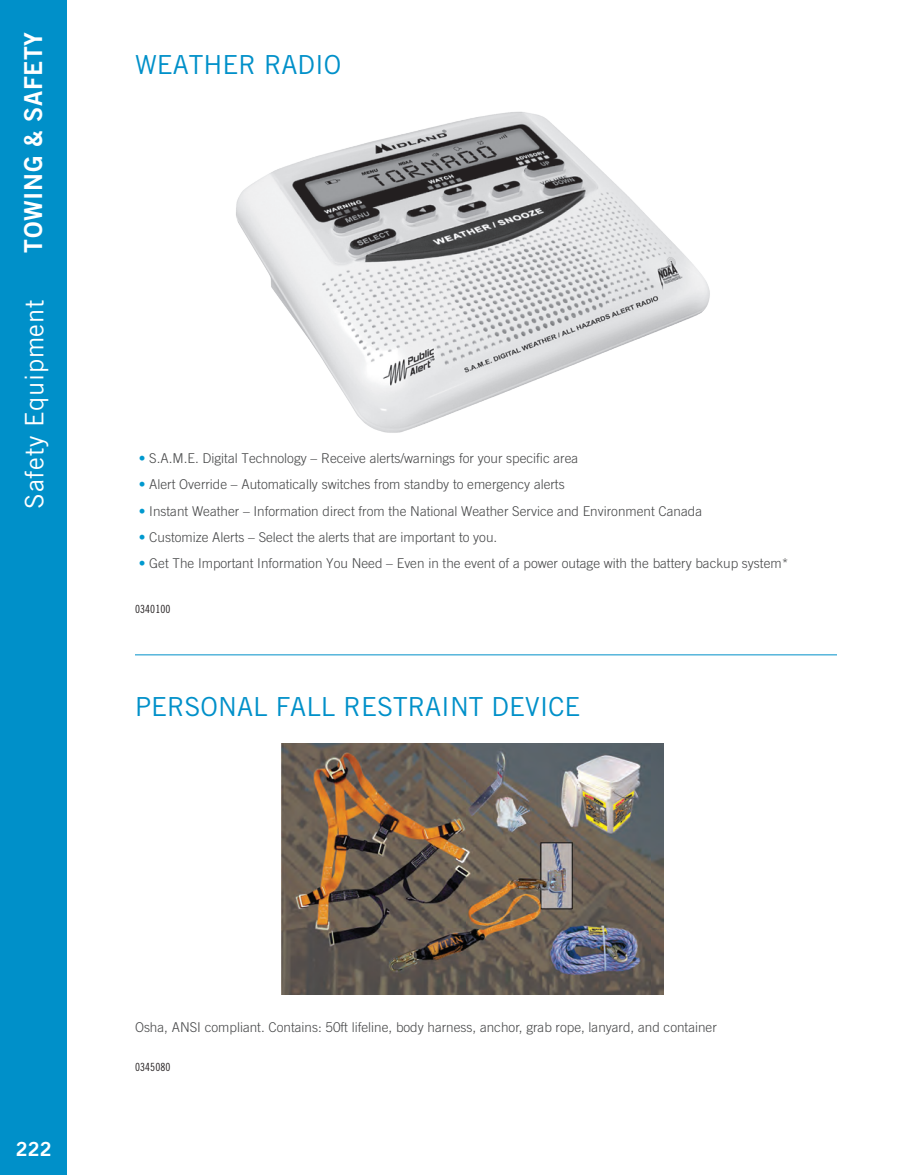
<style>
.page{position:relative;width:918px;height:1175px;background:#fff}
.page>*{position:absolute;margin:0;border:0;box-sizing:border-box;transform-origin:0 0}
.headline{font:26.25px "Trade Gothic";color:#0090c9}
.t1{font:25.5px "Trade Gothic";letter-spacing:.025em;color:#fff}
.t2{font:24.75px "Trade Gothic Bold Two";letter-spacing:.025em;color:#fff}
.t3{font:19.5px "Trade Gothic Bold Two";color:#fff}
.body_copy{font:300 13.5px "Trade Gothic";color:#464748}
.body_copy__no_spac{font:300 13.5px "Trade Gothic";color:#464748}
.Part___s{font:11.25px "Trade Gothic Cond Eighteen";letter-spacing:.01em;color:#231f20}
.s1{color:#0099cf}
</style>
<div class="page">
<div style="left:0;top:0;width:68px;height:1174px;background:#0090c9"></div>
<img style="left:282px;top:743px;width:381px;height:251px">
<img style="left:236px;top:111px;width:474px;height:322px">
<hr style="left:135px;top:654px;width:702px;height:1px;background:#0090c9">
<h3 class="t2" style="left:18px;top:252px;width:222px;rotate:-90deg">TOWING &amp; SAFETY</h3>
<p class="t1" style="left:19px;top:508px;width:210px;rotate:-90deg">Safety Equipment</p>
<p class="headline" style="left:135px;top:49px;width:208px">WEATHER RADIO</p>
<p class="body_copy" style="left:139px;top:450px;width:441px"><span class="s1">•</span> S.A.M.E. Digital Technology – Receive alerts/warnings for your specific area</p>
<p class="body_copy" style="left:139px;top:476px;width:427px"><span class="s1">•</span> Alert Override – Automatically switches from standby to emergency alerts</p>
<p class="body_copy" style="left:139px;top:503px;width:565px"><span class="s1">•</span> Instant Weather – Information direct from the National Weather Service and Environment Canada</p>
<p class="body_copy" style="left:139px;top:529px;width:360px"><span class="s1">•</span> Customize Alerts – Select the alerts that are important to you.</p>
<p class="body_copy" style="left:139px;top:555px;width:651px"><span class="s1">•</span> Get The Important Information You Need – Even in the event of a power outage with the battery backup system*</p>
<p class="Part___s" style="left:135px;top:602px;width:37px">0340100</p>
<p class="headline" style="left:135px;top:691px;width:447px">PERSONAL FALL RESTRAINT DEVICE</p>
<h3 class="t3" style="left:16px;top:1136px;width:37px">222</h3>
<p class="body_copy__no_spac" style="left:135px;top:1019px;width:583px">Osha, ANSI compliant. Contains: 50ft lifeline, body harness, anchor, grab rope, lanyard, and container</p>
<p class="Part___s" style="left:135px;top:1059px;width:37px">0345080</p>
</div>
